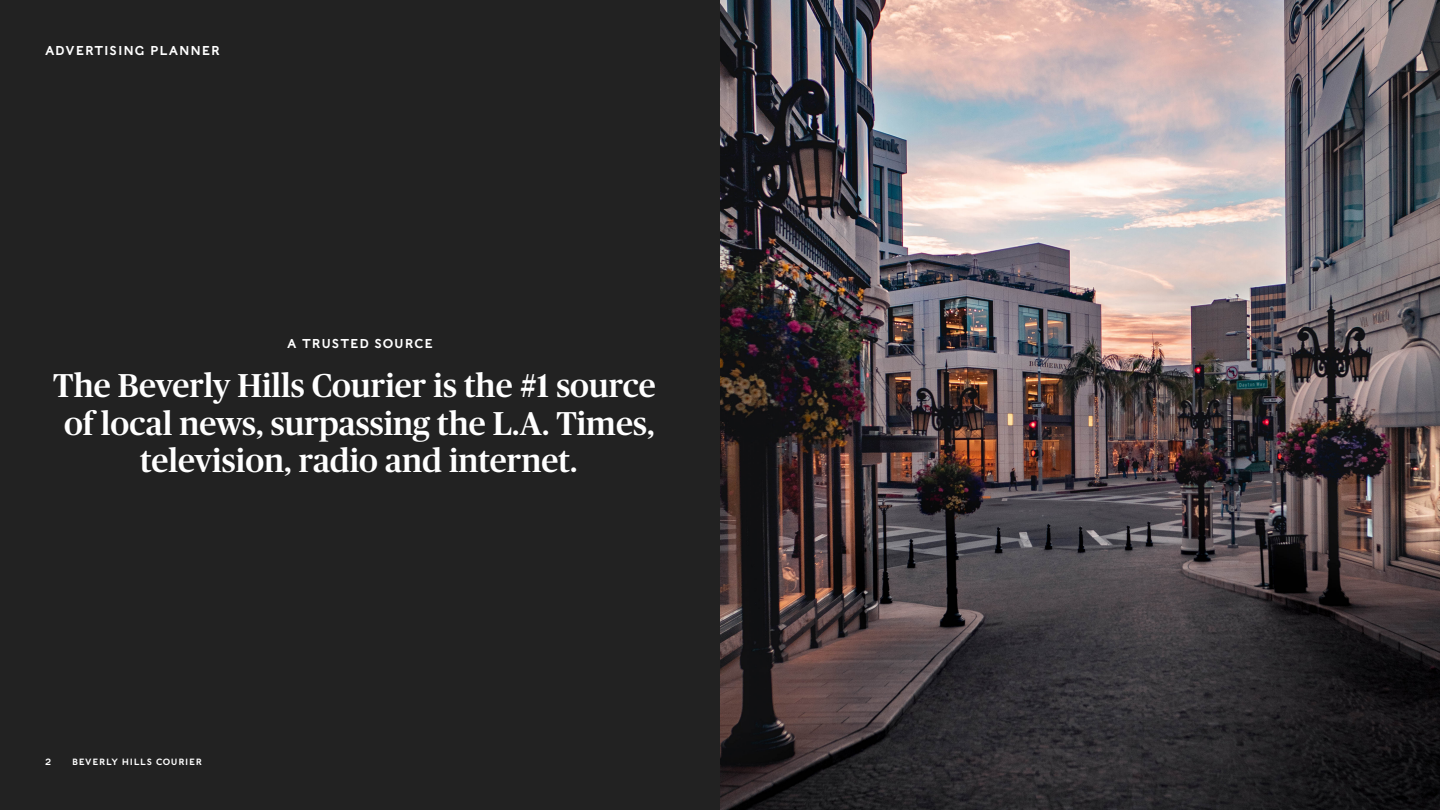
<style>
.page{position:relative;width:1440px;height:810px;background:#222}
.page>*{position:absolute;margin:0;border:0;box-sizing:border-box;transform-origin:0 0}
.t1{font:500 33px/37.5px "Publico";color:#fff;text-align:center}
.t2{font:12.75px "Caslons Egyptian";letter-spacing:.07em;color:#fff}
.t3{font:9px "Caslons Egyptian";letter-spacing:.07em;color:#fff}
</style>
<div class="page">
<img style="left:720px;top:0;width:720px;height:810px">
<p class="t2" style="left:45px;top:42px;width:177px">ADVERTISING PLANNER</p>
<p class="t2" style="left:287px;top:335px;width:147px">A TRUSTED SOURCE</p>
<p class="t1" style="left:53px;top:367px;width:604px">The Beverly Hills Courier is the #1 source of local news, surpassing the L.A. Times, television, radio and internet.</p>
<p class="t3" style="left:45px;top:756px;width:8px">2</p>
<p class="t3" style="left:72px;top:756px;width:132px">BEVERLY HILLS COURIER</p>
</div>
